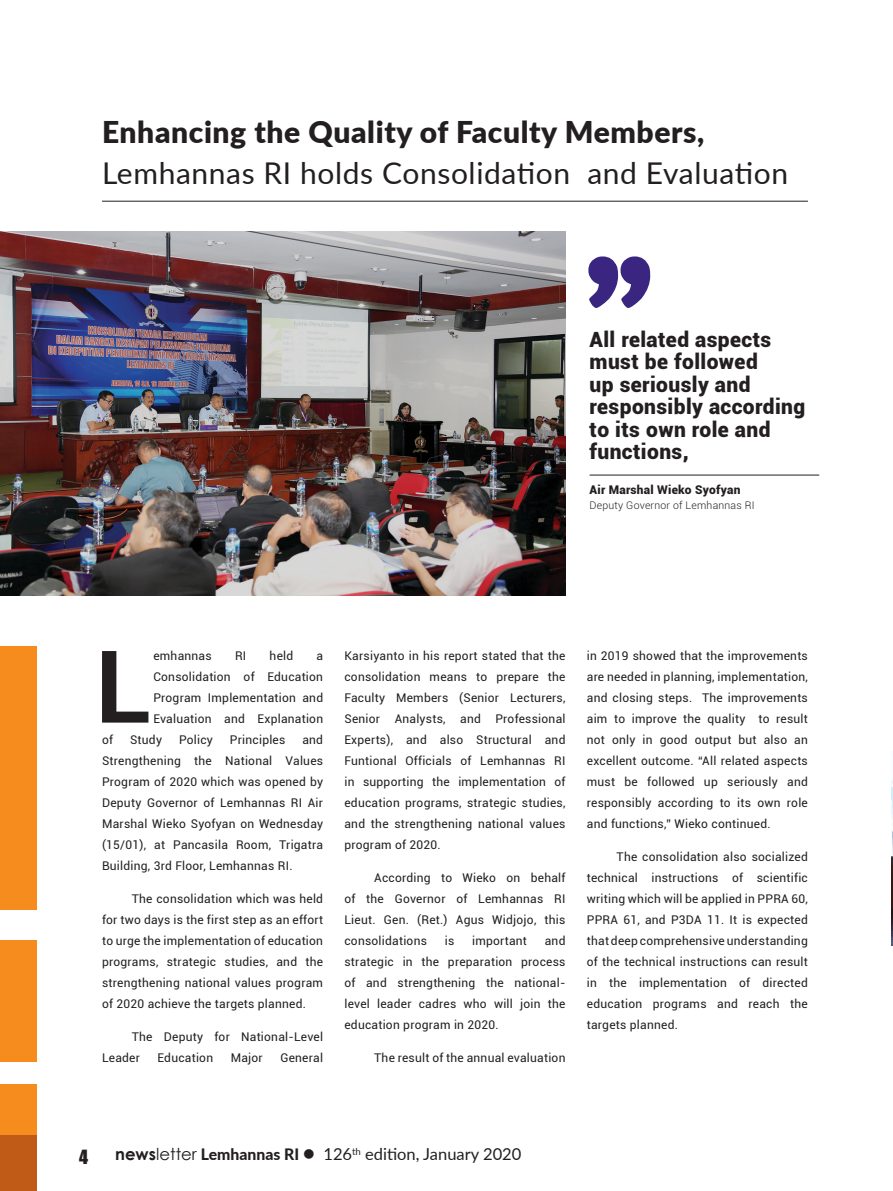
<style>
.page{position:relative;width:893px;height:1191px;background:#fff}
.page>*{position:absolute;margin:0;border:0;box-sizing:border-box;transform-origin:0 0}
.t1{font:109.5px "Hastro";color:#3a2680}
.t2{font:700 100.65px "Roboto";color:#231f20}
.t3{font:30px "Lato";letter-spacing:.02em;color:#231f20}
.t4{font:900 30px "Lato";letter-spacing:.02em;color:#231f20}
.t5{font:900 21px/22.5px "Roboto";letter-spacing:.02em;color:#231f20}
.t6{font:18px "Impact";color:#231f20}
.t7{font:16.5px "Lato";color:#231f20}
.t8{font:12px/21px "Roboto";letter-spacing:.02em;color:#231f20;text-align:justify}
.No_Spacing{font:900 12px "Roboto";letter-spacing:.02em;color:#231f20}
.No_Spacing-2{font:300 10.5px "Roboto";letter-spacing:.02em;color:#231f20}
.s1{font-family:"Century Gothic";font-weight:700}
.s2{font-family:"Century Gothic"}
.s3{font-weight:800;font-size:15.75px}
</style>
<div class="page">
<div style="left:0;top:646px;width:36px;height:264px;background:#f68b1e"></div>
<div style="left:0;top:940px;width:36px;height:121px;background:#f68b1e"></div>
<div style="left:0;top:1084px;width:36px;height:51px;background:#f68b1e"></div>
<div style="left:0;top:1135px;width:36px;height:56px;background:#bf5b17"></div>
<hr style="left:102px;top:201px;width:706px;height:1px;background:#231f20">
<img style="left:0;top:232px;width:566px;height:363px">
<hr style="left:590px;top:475px;width:229px;height:1px;background:#231f20">
<img style="left:891px;top:780px;width:2px;height:165px">
<p class="t4" style="left:102px;top:110px;width:604px">Enhancing the Quality of Faculty Members,</p>
<p class="t3" style="left:102px;top:151px;width:688px">Lemhannas RI holds Consolidation and Evaluation</p>
<p class="t1" style="left:589px;top:229px;width:63px">”</p>
<p class="t5" style="left:590px;top:327px;width:217px">All related aspects must be followed<br>up seriously and responsibly according to its own role and functions,</p>
<p class="No_Spacing" style="left:590px;top:482px;width:152px">Air Marshal Wieko Syofyan</p>
<p class="No_Spacing-2" style="left:590px;top:498px;width:167px">Deputy Governor of Lemhannas RI</p>
<p class="t2" style="left:95px;top:616px;width:57px">L</p>
<p class="t8" style="left:153px;top:644px;width:60px">emhannas</p>
<p class="t8" style="left:235px;top:644px;width:13px">RI</p>
<p class="t8" style="left:270px;top:644px;width:25px">held</p>
<p class="t8" style="left:153px;top:644px;width:171px;text-indent:163px">a Consolidation of Education Program Implementation and Evaluation and Explanation</p>
<p class="t8" style="left:102px;top:728px;width:13px">of</p>
<p class="t8" style="left:130px;top:728px;width:34px">Study</p>
<p class="t8" style="left:179px;top:728px;width:35px">Policy</p>
<p class="t8" style="left:230px;top:728px;width:57px">Principles</p>
<p class="t8" style="left:102px;top:728px;width:223px;text-indent:200px">and Strengthening the National Values Program of 2020 which was opened by Deputy Governor of Lemhannas RI Air Marshal Wieko Syofyan on Wednesday (15/01), at Pancasila Room, Trigatra Building, 3rd Floor, Lemhannas RI.</p>
<p class="t8" style="left:102px;top:887px;width:223px;text-indent:30px">The consolidation which was held for two days is the first step as an effort to urge the implementation of education programs, strategic studies, and the strengthening national values program of 2020 achieve the targets planned.</p>
<p class="t8" style="left:102px;top:1025px;width:223px;text-indent:30px">The Deputy for National-Level<br>Leader</p>
<p class="t8" style="left:158px;top:1046px;width:57px">Education</p>
<p class="t8" style="left:231px;top:1046px;width:34px">Major</p>
<p class="t8" style="left:280px;top:1046px;width:44px">General</p>
<p class="t8" style="left:344px;top:644px;width:223px">Karsiyanto in his report stated that the consolidation means to prepare the Faculty Members (Senior Lecturers, Senior Analysts, and Professional Experts), and also Structural and Funtional Officials of Lemhannas RI in supporting the implementation of education programs, strategic studies, and the strengthening national values program of 2020.</p>
<p class="t8" style="left:344px;top:866px;width:223px;text-indent:30px">According to Wieko on behalf of the Governor of Lemhannas RI Lieut. Gen. (Ret.) Agus Widjojo, this consolidations</p>
<p class="t8" style="left:344px;top:929px;width:223px;text-indent:200px">and strategic in the preparation process of and strengthening the national&shy;level leader cadres who will join the education program in 2020.</p>
<p class="t8" style="left:374px;top:1046px;width:193px">The result of the annual evaluation</p>
<p class="t8" style="left:445px;top:929px;width:11px">is</p>
<p class="t8" style="left:472px;top:929px;width:56px">important</p>
<p class="t8" style="left:587px;top:644px;width:223px">in 2019 showed that the improvements are needed in planning, implementation, and closing steps. The improvements aim to improve the quality to result not only in good output but also an excellent outcome. “All related aspects must be followed up seriously and responsibly according to its own role and functions,” Wieko continued.</p>
<p class="t8" style="left:587px;top:845px;width:223px;text-indent:30px">The consolidation also socialized technical instructions of scientific writing which will be applied in PPRA 60, PPRA 61, and P3DA 11. It is expected that deep comprehensive understanding of the technical instructions can result in the implementation of directed education programs and reach the targets planned.</p>
<h3 class="t6" style="left:79px;top:1142px;width:10px">4</h3>
<h3 class="t7" style="left:115px;top:1142px;width:408px"><span class="s1">news</span><span class="s2">letter</span> <span class="s3">Lemhannas RI</span> ● 126<sup>th</sup> edition, January 2020</h3>
</div>
